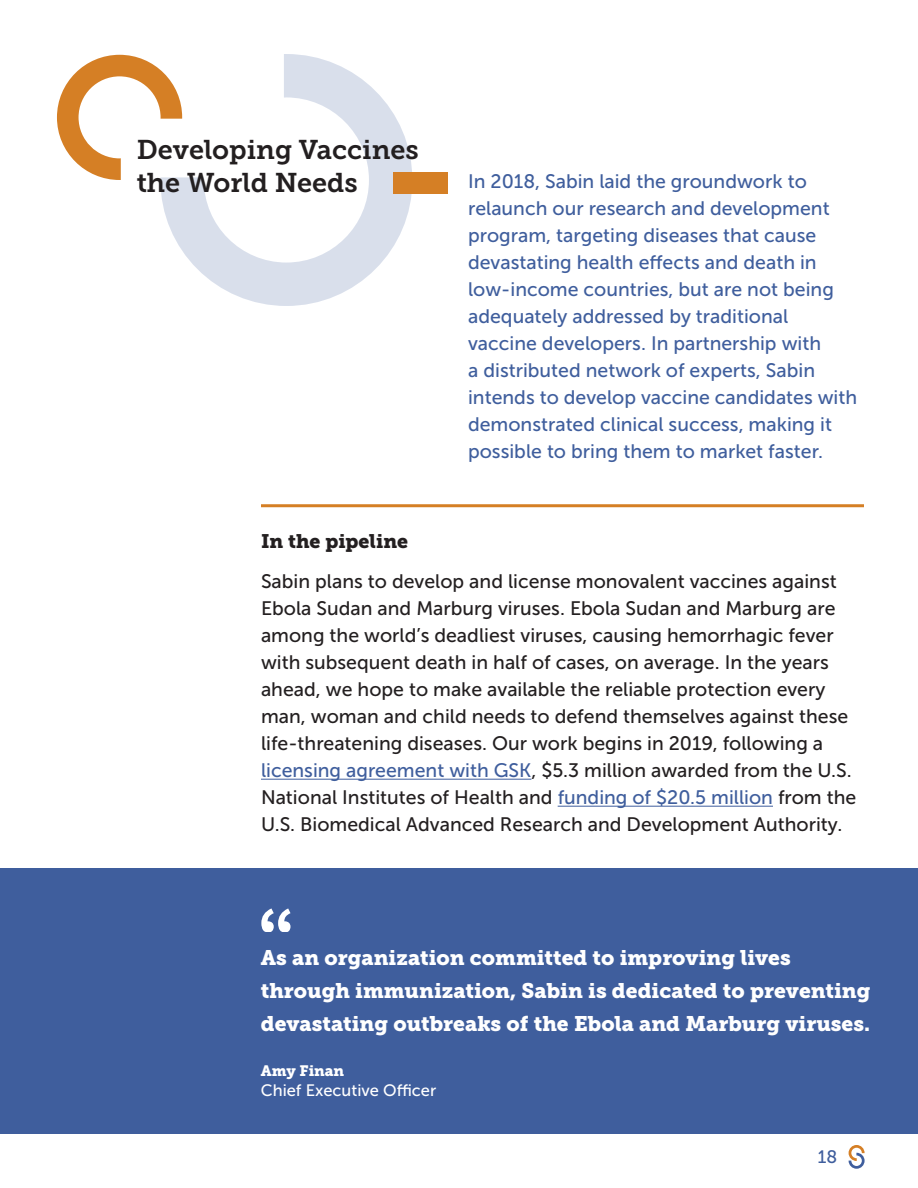
<style>
.page{position:relative;width:918px;height:1188px;background:#fff}
.page>*{position:absolute;margin:0;border:0;box-sizing:border-box;transform-origin:0 0}
.t1{font:800 64.5px "Assistant";color:#fff}
.t2{font:27px/33px "Museo Slab 700";color:#231f20}
.t3{font:21px/33px "Museo Slab 900";color:#fff}
.t4{font:19.5px/27px "Museo Sans 500";color:#231f20}
.t5{font:19.5px/27px "Museo Sans 500";color:#3f5e9d}
.subhead{font:19.5px "Museo Slab 900";color:#231f20}
.t6{font:18px "Museo Slab 500";color:#3f5e9d}
.t7{font:16.5px "Museo Sans 500";color:#fff}
.t8{font:15px "Museo Slab 900";color:#fff}
.s1{color:#3f5e9d}
</style>
<div class="page">
<svg style="left:849px;top:1145px;width:16px;height:24px"></svg>
<hr style="left:261px;top:504px;width:603px;height:3px;background:#d57f25">
<hr style="left:261px;top:779px;width:270px;height:1px;background:#3f5e9d">
<hr style="left:558px;top:806px;width:215px;height:1px;background:#3f5e9d">
<svg style="left:160px;top:54px;width:252px;height:252px"></svg>
<svg style="left:57px;top:55px;width:125px;height:125px"></svg>
<div style="left:393px;top:172px;width:54px;height:22px;background:#d57f25"></div>
<div style="left:0;top:868px;width:918px;height:266px;background:#3f5e9d"></div>
<p class="t2" style="left:137px;top:134px;width:284px">Developing Vaccines the World Needs</p>
<p class="t5" style="left:468px;top:168px;width:391px">In 2018, Sabin laid the groundwork to relaunch our research and development program, targeting diseases that cause devastating health effects and death in low-income countries, but are not being adequately addressed by traditional vaccine developers. In partnership with<br>a distributed network of experts, Sabin intends to develop vaccine candidates with demonstrated clinical success, making it possible to bring them to market faster.</p>
<p class="subhead" style="left:261px;top:530px;width:149px">In the pipeline</p>
<p class="t4" style="left:261px;top:568px;width:597px">Sabin plans to develop and license monovalent vaccines against Ebola Sudan and Marburg viruses. Ebola Sudan and Marburg are among the world’s deadliest viruses, causing hemorrhagic fever with subsequent death in half of cases, on average. In the years ahead, we hope to make available the reliable protection every man, woman and child needs to defend themselves against these life-threatening diseases. Our work begins in 2019, following a <span class="s1">licensing agreement with GSK</span>, $5.3 million awarded from the U.S.<br>National Institutes of Health and <span class="s1">funding of $20.5 million</span> from the U.S. Biomedical Advanced Research and Development Authority.</p>
<p class="t1" style="left:258px;top:886px;width:39px">“</p>
<p class="t3" style="left:261px;top:941px;width:611px">As an organization committed to improving lives through immunization, Sabin is dedicated to preventing devastating outbreaks of the Ebola and Marburg viruses.</p>
<p class="t8" style="left:261px;top:1062px;width:85px">Amy Finan</p>
<p class="t7" style="left:261px;top:1081px;width:177px">Chief Executive Officer</p>
<p class="t6" style="left:818px;top:1146px;width:21px">18</p>
</div>
